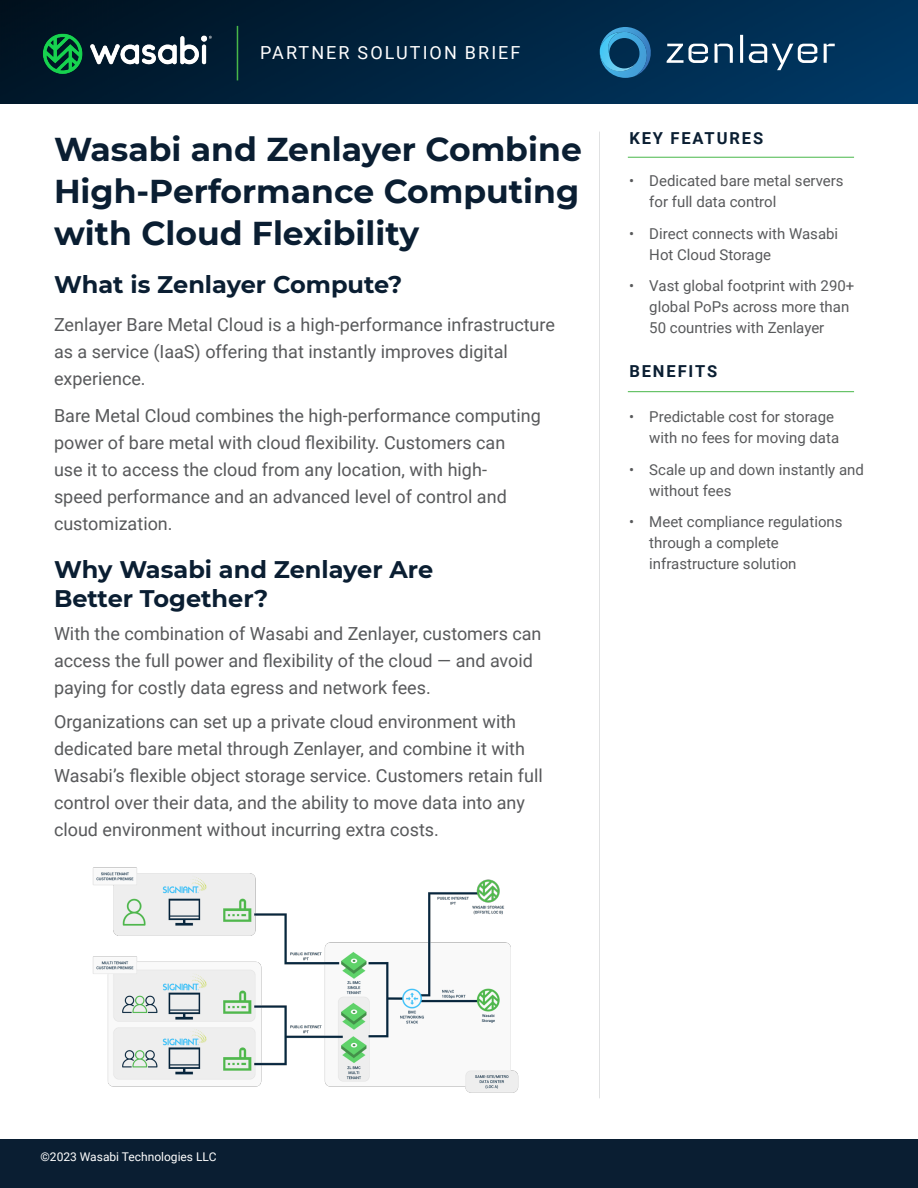
<style>
.page{position:relative;width:918px;height:1188px;background:#fff}
.page>*{position:absolute;margin:0;border:0;box-sizing:border-box;transform-origin:0 0}
.t1{font:700 33px/42px "Montserrat";color:#0a1e32;text-align:justify}
.t2{font:700 24px/28.8px "Montserrat";color:#0a1e32}
.t3{font:18px/27px "Roboto";color:#58595b}
.t4{font:18px "Roboto";letter-spacing:.115em;color:#fff}
.t5{font:700 16.5px "Roboto";letter-spacing:.115em;color:#0a1e32}
.t6{font:15px/21px "Roboto";color:#58595b}
.t7{font:12px "Roboto";color:#fff}
</style>
<div class="page">
<img style="left:0;top:0;width:918px;height:104px">
<img style="left:39px;top:26px;width:176px;height:54px">
<hr style="left:237px;top:26px;width:1px;height:54px;background:#48b749">
<div style="left:0;top:1139px;width:918px;height:49px;background:#0a1e32"></div>
<hr style="left:599px;top:132px;width:1px;height:966px;background:#bcbec0">
<hr style="left:628px;top:157px;width:226px;height:1px;background:#48b749">
<hr style="left:628px;top:391px;width:226px;height:1px;background:#48b749">
<svg style="left:667px;top:35px;width:168px;height:35px;background:#315877"></svg>
<svg style="left:600px;top:27px;width:54px;height:51px;background:#216692"></svg>
<img style="left:93px;top:867px;width:426px;height:226px">
<p class="t4" style="left:260px;top:40px;width:262px">PARTNER SOLUTION BRIEF</p>
<h1 class="t1" style="left:54px;top:126px;width:529px">Wasabi and Zenlayer Combine High-Performance Computing with Cloud Flexibility</h1>
<h2 class="t2" style="left:54px;top:269px;width:350px">What is Zenlayer Compute?</h2>
<p class="t3" style="left:54px;top:310px;width:503px">Zenlayer Bare Metal Cloud is a high-performance infrastructure as a service (IaaS) offering that instantly improves digital experience.</p>
<p class="t3" style="left:54px;top:402px;width:488px">Bare Metal Cloud combines the high-performance computing power of bare metal with cloud flexibility. Customers can<br>use it to access the cloud from any location, with high-<br>speed performance and an advanced level of control and customization.</p>
<h2 class="t2" style="left:54px;top:554px;width:381px">Why Wasabi and Zenlayer Are<br>Better Together?</h2>
<p class="t3" style="left:54px;top:620px;width:489px">With the combination of Wasabi and Zenlayer, customers can access the full power and flexibility of the cloud — and avoid paying for costly data egress and network fees.</p>
<p class="t3" style="left:54px;top:708px;width:490px">Organizations can set up a private cloud environment with dedicated bare metal through Zenlayer, and combine it with Wasabi’s flexible object storage service. Customers retain full control over their data, and the ability to move data into any cloud environment without incurring extra costs.</p>
<p class="t5" style="left:629px;top:127px;width:135px">KEY FEATURES</p>
<p class="t6" style="left:649px;top:170px;width:196px;text-indent:-20px">• Dedicated bare metal servers for full data control</p>
<p class="t6" style="left:649px;top:222px;width:190px;text-indent:-20px">• Direct connects with Wasabi<br>Hot Cloud Storage</p>
<p class="t6" style="left:649px;top:275px;width:207px;text-indent:-20px">• Vast global footprint with 290+ global PoPs across more than<br>50 countries with Zenlayer</p>
<p class="t5" style="left:629px;top:359px;width:89px">BENEFITS</p>
<p class="t6" style="left:649px;top:406px;width:191px;text-indent:-20px">• Predictable cost for storage with no fees for moving data</p>
<p class="t6" style="left:649px;top:458px;width:216px;text-indent:-20px">• Scale up and down instantly and without fees</p>
<p class="t6" style="left:649px;top:511px;width:195px;text-indent:-20px">• Meet compliance regulations through a complete infrastructure solution</p>
<p class="t7" style="left:40px;top:1148px;width:177px">©2023 Wasabi Technologies LLC</p>
</div>
